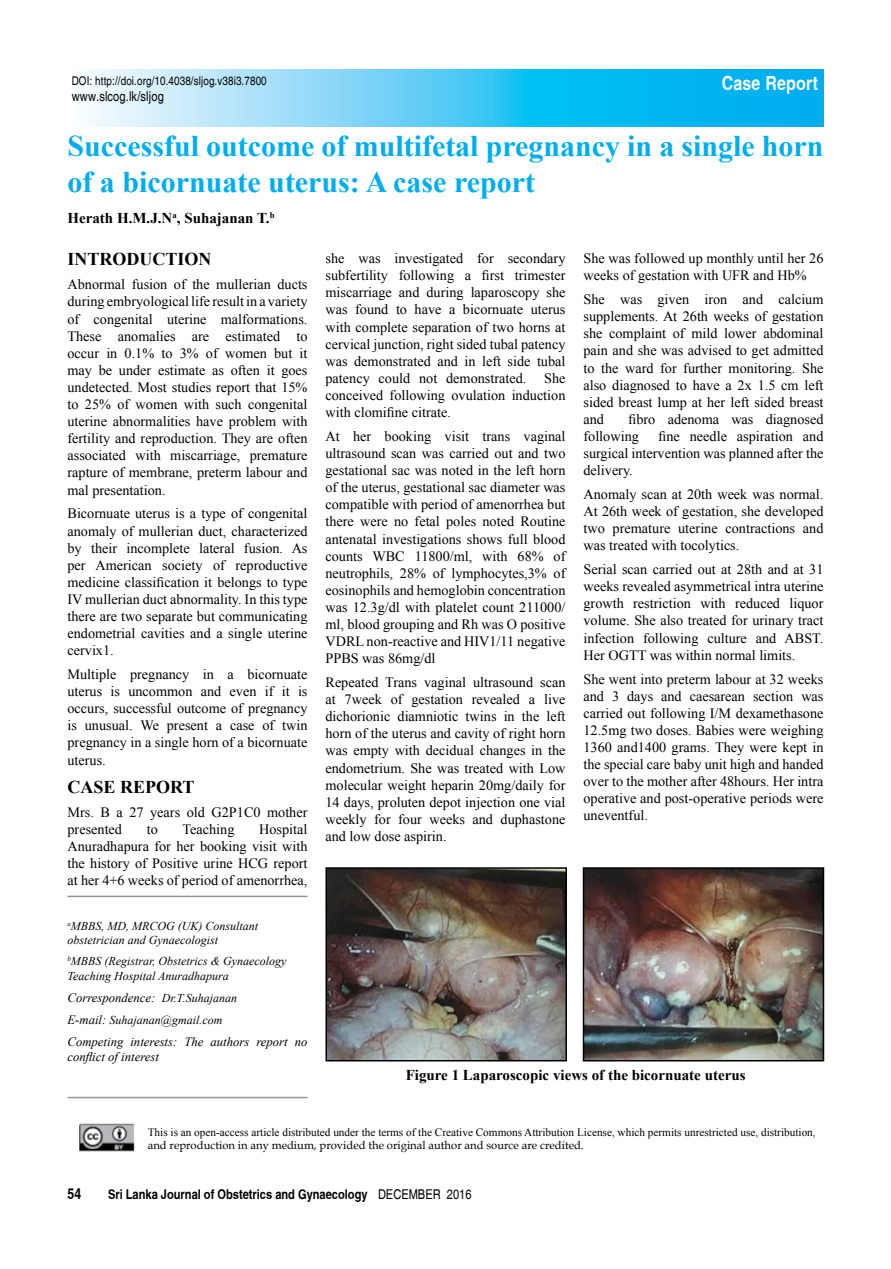
<style>
.page{position:relative;width:891px;height:1269px;background:#fff}
.page>*{position:absolute;margin:0;border:0;box-sizing:border-box;transform-origin:0 0}
.t1{font:700 30px/36px "Times New Roman";color:#00aeef}
.t2{font:700 condensed 19.5px "Helvetica";letter-spacing:.01em;color:#fff}
.t3{font:700 18px "Times New Roman";color:#000}
.t4{font:700 15px "Times New Roman";color:#000}
.t5{font:700 condensed 15px "Helvetica";color:#000}
.t6{font:14.25px/17.1px "Times New Roman";color:#000;text-align:justify}
.t7{font:700 condensed 13.5px "Helvetica";color:#000}
.t8{font:condensed 13.5px "Helvetica";letter-spacing:.01em;color:#000}
.t9{font:italic 12.75px/15.3px "Times New Roman";color:#000}
.t10{font:italic 12px/14.4px "Times New Roman";color:#000}
.t11{font:condensed 12px "Helvetica";letter-spacing:.01em;color:#000}
.t12{font:11.25px "Times New Roman";color:#000}
.t13{font:11.25px "Book Antiqua";color:#000}
.s1{font-size:12px}
.s2{font-size:12.75px}
.s3{font-weight:400}
</style>
<div class="page">
<hr style="left:68px;top:896px;width:240px;height:1px;background:#939598">
<hr style="left:68px;top:1097px;width:240px;height:1px;background:#939598">
<svg style="left:89px;top:70px;width:735px;height:56px"></svg>
<img style="left:586px;top:870px;width:235px;height:188px">
<div style="left:583px;top:867px;width:241px;height:194px;border:2px solid #000"></div>
<img style="left:329px;top:870px;width:235px;height:188px">
<div style="left:326px;top:867px;width:241px;height:194px;border:2px solid #000"></div>
<img style="left:79px;top:1123px;width:56px;height:29px">
<p class="t11" style="left:72px;top:73px;width:196px">DOI: http://doi.org/10.4038/sljog.v38i3.7800</p>
<p class="t8" style="left:72px;top:88px;width:94px">www.slcog.lk/sljog</p>
<h2 class="t2" style="left:722px;top:72px;width:98px">Case Report</h2>
<h1 class="t1" style="left:68px;top:127px;width:758px">Successful outcome of multifetal pregnancy in a single horn of a bicornuate uterus: A case report</h1>
<p class="t4" style="left:68px;top:208px;width:209px">Herath H.M.J.N<sup>a</sup>, Suhajanan T.<sup>b</sup></p>
<p class="t3" style="left:68px;top:247px;width:111px">Introduction</p>
<p class="t6" style="left:68px;top:276px;width:242px">Abnormal fusion of the mullerian ducts during embryological life result in a variety of congenital uterine malformations.<br>These anomalies are estimated to occur in 0.1% to 3% of women but it may be under estimate as often it goes undetected. Most studies report that 15% to 25% of women with such congenital uterine abnormalities have problem with fertility and reproduction. They are often associated with miscarriage, premature rapture of membrane, preterm labour and mal presentation.</p>
<p class="t6" style="left:68px;top:505px;width:242px">Bicornuate uterus is a type of congenital anomaly of mullerian duct, characterized by their incomplete lateral fusion. As per American society of reproductive medicine classification it belongs to type IV mullerian duct abnormality. In this type there are two separate but communicating endometrial cavities and a single uterine cervix1.</p>
<p class="t6" style="left:68px;top:666px;width:242px">Multiple pregnancy in a bicornuate uterus is uncommon and even if it is occurs, successful outcome of pregnancy is unusual. We present a case of twin pregnancy in a single horn of a bicornuate uterus.</p>
<p class="t3" style="left:68px;top:774px;width:13px">Cas</p>
<p class="t3" style="left:104px;top:774px;width:86px">e Report</p>
<p class="t6" style="left:68px;top:803px;width:242px">Mrs. B a 27 years old G2P1C0 mother presented</p>
<p class="t6" style="left:584px;top:250px;width:242px">She was followed up monthly until her 26 weeks of gestation with UFR and Hb%</p>
<p class="t6" style="left:584px;top:291px;width:242px">She was given iron and calcium supplements. At 26th weeks of gestation she complaint of mild lower abdominal pain and she was advised to get admitted to the ward for further monitoring. She also diagnosed to have a 2x 1.5 cm left sided breast lump at her left sided breast and</p>
<p class="t6" style="left:325px;top:250px;width:242px">she was investigated for secondary subfertility following a first trimester miscarriage and during laparoscopy she was found to have a bicornuate uterus with complete separation of two horns at cervical junction, right sided tubal patency was demonstrated and in left side tubal patency could not demonstrated. She conceived following ovulation induction with clomifine citrate.</p>
<p class="t6" style="left:325px;top:427px;width:242px">At her booking visit trans vaginal ultrasound scan was carried out and two gestational sac was noted in the left horn of the uterus, gestational sac diameter was compatible with period of amenorrhea but there were no fetal poles noted Routine antenatal investigations shows full blood counts WBC 11800/ml, with 68% of neutrophils, 28% of lymphocytes,3% of eosinophils and hemoglobin concentration was 12.3g/dl with platelet count 211000/ ml, blood grouping and Rh was O positive VDRL non-reactive and HIV1/11 negative PPBS was 86mg/dl</p>
<p class="t6" style="left:325px;top:674px;width:242px">Repeated Trans vaginal ultrasound scan at 7week of gestation revealed a live dichorionic diamniotic twins in the left horn of the uterus and cavity of right horn was empty with decidual changes in the endometrium. She was treated with Low molecular weight heparin 20mg/daily for 14 days, proluten depot injection one vial weekly for four weeks and duphastone and low dose aspirin.</p>
<p class="t6" style="left:584px;top:410px;width:242px;text-indent:45px">fibro adenoma was diagnosed following</p>
<p class="t6" style="left:584px;top:427px;width:242px;text-indent:75px">fine needle aspiration and surgical intervention was planned after the delivery.</p>
<p class="t6" style="left:584px;top:485px;width:242px">Anomaly scan at 20th week was normal.<br>At 26th week of gestation, she developed two premature uterine contractions and was treated with tocolytics.</p>
<p class="t6" style="left:584px;top:561px;width:242px">Serial scan carried out at 28th and at 31 weeks revealed asymmetrical intra uterine growth restriction with reduced liquor volume. She also treated for urinary tract infection following culture and ABST.<br>Her OGTT was within normal limits.</p>
<p class="t6" style="left:584px;top:670px;width:242px">She went into preterm labour at 32 weeks and 3 days and caesarean section was carried out following I/M dexamethasone 12.5mg two doses. Babies were weighing 1360 and1400 grams. They were kept in the special care baby unit high and handed over to the mother after 48hours. Her intra operative and post-operative periods were uneventful.</p>
<p class="t6" style="left:68px;top:820px;width:242px;text-indent:192px">Hospital Anuradhapura for her booking visit with the history of Positive urine HCG report at her 4+6 weeks of period of amenorrhea,</p>
<p class="t6" style="left:147px;top:820px;width:13px">to</p>
<p class="t6" style="left:182px;top:820px;width:54px">Teaching</p>
<p class="t10" style="left:68px;top:918px;width:192px"><sup>a</sup>MBBS, MD, MRCOG (UK) Consultant obstetrician and Gynaecologist</p>
<p class="t10" style="left:68px;top:954px;width:221px"><sup>b</sup>MBBS (Registrar, Obstetrics &amp; Gynaecology<br>Teaching Hospital Anuradhapura</p>
<p class="t9" style="left:68px;top:989px;width:171px">Correspondence: <span class="s1">Dr.T.Suhajanan</span></p>
<p class="t10" style="left:68px;top:1012px;width:156px"><span class="s2">E-mail:</span> Suhajanan@gmail.com</p>
<p class="t9" style="left:68px;top:1034px;width:241px">Competing interests: The authors report no conflict of interest</p>
<p class="t4" style="left:406px;top:1064px;width:341px">Figure 1 Laparoscopic views of the bicornuate uterus</p>
<p class="t12" style="left:148px;top:1124px;width:670px">This is an open-access article distributed under the terms of the Creative Commons Attribution License, which permits unrestricted use, distribution,</p>
<p class="t13" style="left:148px;top:1138px;width:438px">and reproduction in any medium, provided the original author and source are credited.</p>
<p class="t5" style="left:68px;top:1185px;width:15px">54</p>
<p class="t7" style="left:108px;top:1186px;width:365px">Sri Lanka Journal of Obstetrics and Gynaecology <span class="s3">December 2016</span></p>
</div>
